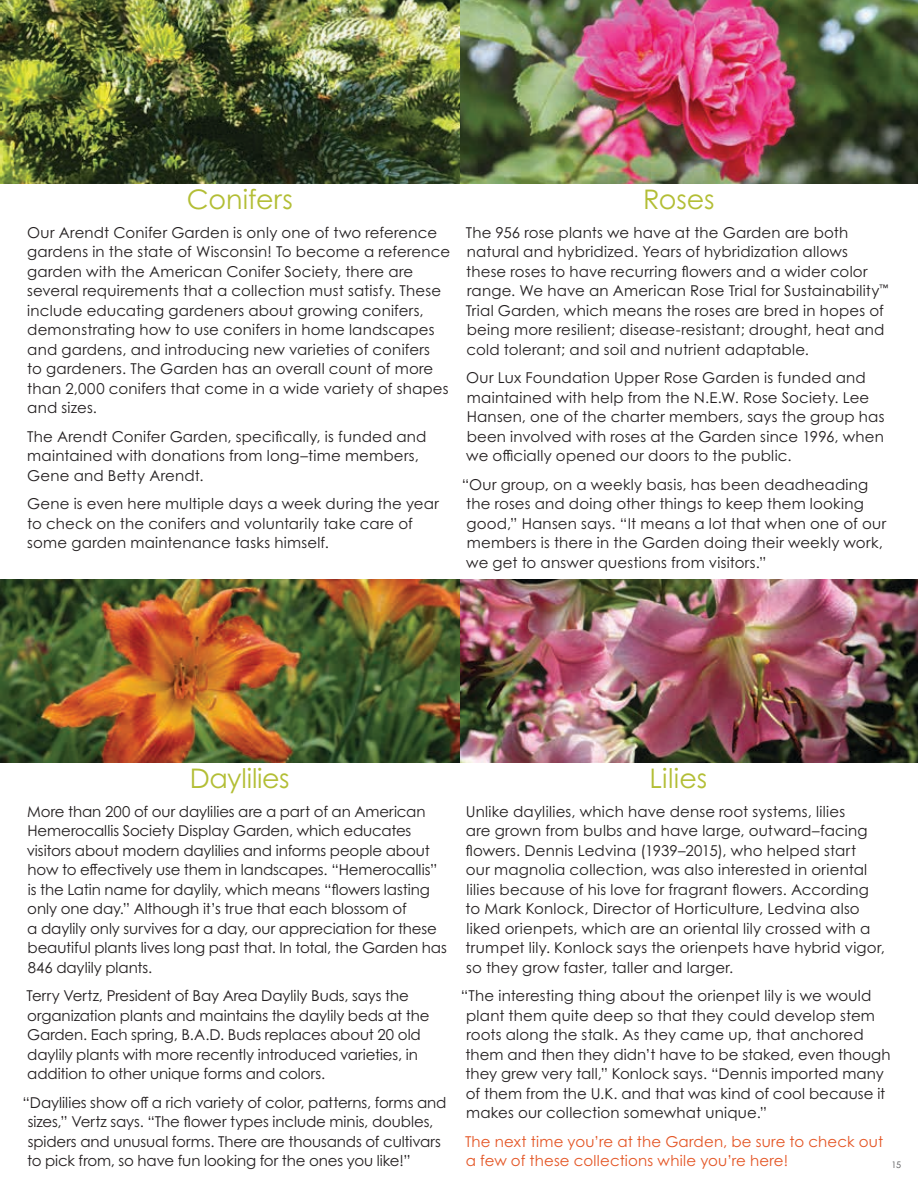
<style>
.page{position:relative;width:918px;height:1188px;background:#fff}
.page>*{position:absolute;margin:0;border:0;box-sizing:border-box;transform-origin:0 0}
.t1{font:27px "Century Gothic Pro";letter-spacing:-.005em;color:#b3be35}
.t2{font:15px/19.5px "Century Gothic Pro";letter-spacing:.01em;color:#231f20}
.t3{font:15px/19.5px "Century Gothic Pro";letter-spacing:.01em;color:#e45525}
.t4{font:9px "Century Gothic Pro";color:#535456}
</style>
<div class="page">
<img style="left:1px;top:579px;width:917px;height:184px">
<img style="left:460px;top:0;width:458px;height:184px">
<img style="left:0;top:0;width:460px;height:184px">
<h1 class="t1" style="left:187px;top:183px;width:107px">Conifers</h1>
<p class="t2" style="left:27px;top:222px;width:424px">Our Arendt Conifer Garden is only one of two reference gardens in the state of Wisconsin! To become a reference garden with the American Conifer Society, there are several requirements that a collection must satisfy. These include educating gardeners about growing conifers, demonstrating how to use conifers in home landscapes and gardens, and introducing new varieties of conifers<br>to gardeners. The Garden has an overall count of more than 2,000 conifers that come in a wide variety of shapes and sizes.</p>
<p class="t2" style="left:27px;top:426px;width:401px">The Arendt Conifer Garden, specifically, is funded and maintained with donations from long–time members,<br>Gene and Betty Arendt.</p>
<p class="t2" style="left:27px;top:494px;width:413px">Gene is even here multiple days a week during the year to check on the conifers and voluntarily take care of some garden maintenance tasks himself.</p>
<h1 class="t1" style="left:643px;top:183px;width:73px">Roses</h1>
<p class="t2" style="left:466px;top:222px;width:424px">The 956 rose plants we have at the Garden are both natural and hybridized. Years of hybridization allows these roses to have recurring flowers and a wider color range. We have an American Rose Trial for Sustainability<sup>™ </sup>Trial Garden, which means the roses are bred in hopes of being more resilient; disease-resistant; drought, heat and cold tolerant; and soil and nutrient adaptable.</p>
<p class="t2" style="left:466px;top:368px;width:420px">Our Lux Foundation Upper Rose Garden is funded and maintained with help from the N.E.W. Rose Society. Lee Hansen, one of the charter members, says the group has been involved with roses at the Garden since 1996, when we officially opened our doors to the public.</p>
<p class="t2" style="left:466px;top:474px;width:421px;text-indent:-5px">“Our group, on a weekly basis, has been deadheading the roses and doing other things to keep them looking good,” Hansen says. “It means a lot that when one of our members is there in the Garden doing their weekly work, we get to answer questions from visitors.”</p>
<h1 class="t1" style="left:190px;top:762px;width:101px">Daylilies</h1>
<p class="t2" style="left:27px;top:801px;width:422px">More than 200 of our daylilies are a part of an American Hemerocallis Society Display Garden, which educates visitors about modern daylilies and informs people about how to effectively use them in landscapes. “Hemerocallis” is the Latin name for daylily, which means “flowers lasting only one day.” Although it’s true that each blossom of<br>a daylily only survives for a day, our appreciation for these beautiful plants lives long past that. In total, the Garden has 846 daylily plants.</p>
<p class="t2" style="left:27px;top:986px;width:405px">Terry Vertz, President of Bay Area Daylily Buds, says the organization plants and maintains the daylily beds at the Garden. Each spring, B.A.D. Buds replaces about 20 old daylily plants with more recently introduced varieties, in addition to other unique forms and colors.</p>
<p class="t2" style="left:27px;top:1092px;width:421px;text-indent:-5px">“Daylilies show off a rich variety of color, patterns, forms and sizes,” Vertz says. “The flower types include minis, doubles, spiders and unusual forms. There are thousands of cultivars to pick from, so have fun looking for the ones you like!”</p>
<h1 class="t1" style="left:650px;top:762px;width:59px">Lilies</h1>
<p class="t2" style="left:466px;top:801px;width:421px">Unlike daylilies, which have dense root systems, lilies<br>are grown from bulbs and have large, outward–facing flowers. Dennis Ledvina (1939–2015), who helped start<br>our magnolia collection, was also interested in oriental lilies because of his love for fragrant flowers. According to Mark Konlock, Director of Horticulture, Ledvina also liked orienpets, which are an oriental lily crossed with a trumpet lily. Konlock says the orienpets have hybrid vigor, so they grow faster, taller and larger.</p>
<p class="t2" style="left:466px;top:986px;width:427px;text-indent:-5px">“The interesting thing about the orienpet lily is we would plant them quite deep so that they could develop stem roots along the stalk. As they came up, that anchored them and then they didn’t have to be staked, even though they grew very tall,” Konlock says. “Dennis imported many of them from the U.K. and that was kind of cool because it makes our collection somewhat unique.”</p>
<p class="t3" style="left:465px;top:1131px;width:420px">The next time you’re at the Garden, be sure to check out a few of these collections while you’re here!</p>
<p class="t4" style="left:892px;top:1159px;width:11px">15</p>
</div>
